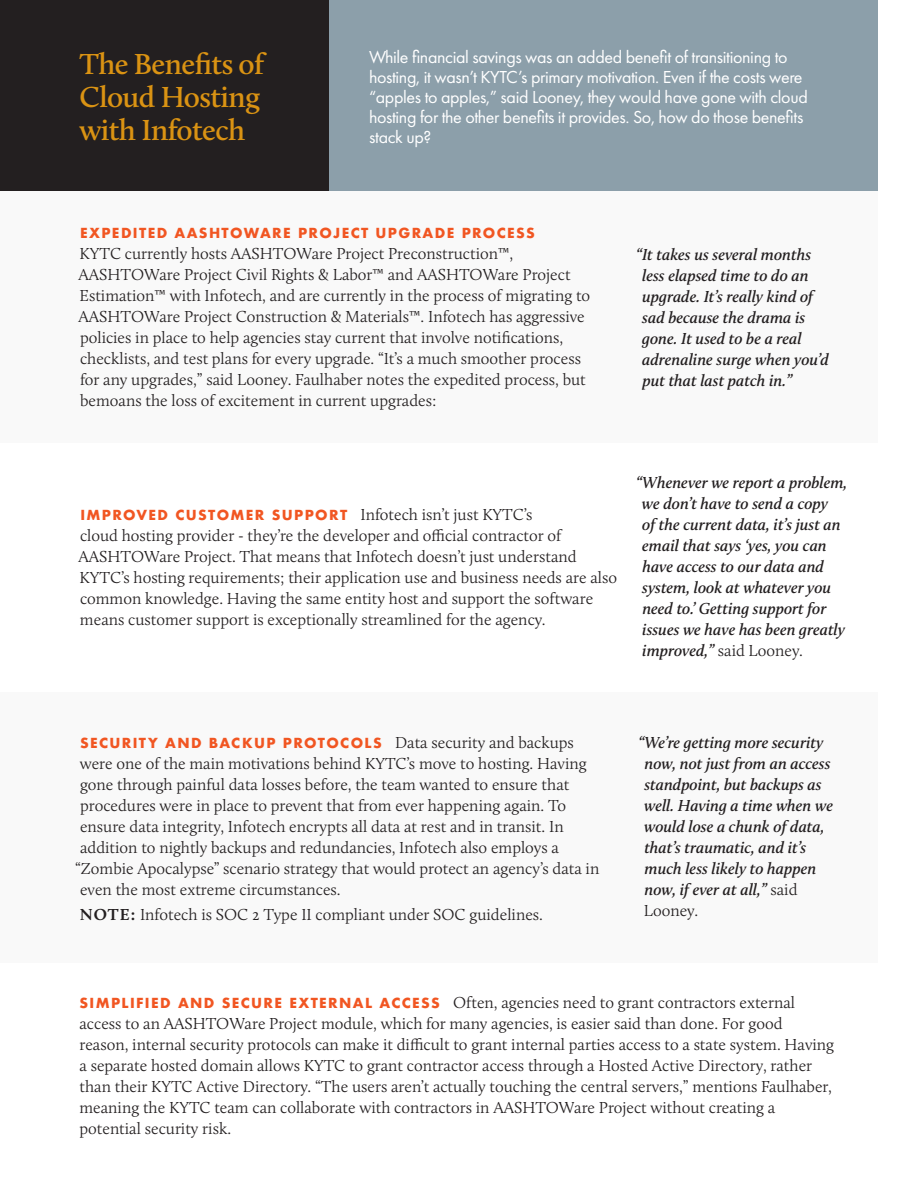
<style>
.page{position:relative;width:918px;height:1188px;background:#fff}
.page>*{position:absolute;margin:0;border:0;box-sizing:border-box;transform-origin:0 0}
.t1{font:600 30px/33px "Calluna";letter-spacing:-.02em;color:#da9313}
.t2{font:18px/19.8px "Futura PT";letter-spacing:-.02em;color:#fff}
.t3{font:300 16.5px/21px "Calluna";color:#231f20}
.t4{font:italic 600 16.5px/21px "Calluna";color:#231f20}
.t5{font:700 13.5px "Futura";letter-spacing:.1em;color:#f15622}
.s1{font-family:"Calluna";font-weight:300;font-size:16.5px;color:#231f20}
.s2{font-weight:300;font-style:normal}
.s3{font-weight:700}
.s4{font-family:"Futura";font-weight:700;font-size:13.5px;color:#f15622}
</style>
<div class="page">
<div style="left:328px;top:0;width:550px;height:191px;background:#8c9faa"></div>
<div style="left:0;top:0;width:328px;height:191px;background:#231f20"></div>
<div style="left:0;top:191px;width:878px;height:251px;background:#f9f9f9"></div>
<div style="left:0;top:693px;width:878px;height:270px;background:#f9f9f9"></div>
<p class="t1" style="left:80px;top:47px;width:186px">The Benefits of<br>Cloud Hosting with Infotech</p>
<p class="t2" style="left:369px;top:47px;width:440px">While financial savings was an added benefit of transitioning to hosting, it wasn’t KYTC’s primary motivation. Even if the costs were “apples to apples,” said Looney, they would have gone with cloud hosting for the other benefits it provides. So, how do those benefits stack up?</p>
<p class="t5" style="left:80px;top:224px;width:456px">EXPEDITED AASHTOWARE PROJECT UPGRADE PROCESS</p>
<p class="t3" style="left:79px;top:243px;width:513px">KYTC currently hosts AASHTOWare Project Preconstruction™, AASHTOWare Project Civil Rights &amp; Labor™ and AASHTOWare Project Estimation™ with Infotech, and are currently in the process of migrating to AASHTOWare Project Construction &amp; Materials™. Infotech has aggressive policies in place to help agencies stay current that involve notifications, checklists, and test plans for every upgrade. “It’s a much smoother process for any upgrades,” said Looney. Faulhaber notes the expedited process, but bemoans the loss of excitement in current upgrades:</p>
<p class="t4" style="left:642px;top:244px;width:188px;text-indent:-6px">“It takes us several months less elapsed time to do an upgrade. It’s really kind of sad because the drama is gone. It used to be a real adrenaline surge when you’d put that last patch in.”</p>
<p class="t5" style="left:80px;top:505px;width:454px">IMPROVED CUSTOMER SUPPORT <span class="s1">Infotech isn’t just KYTC’s</span></p>
<p class="t3" style="left:79px;top:525px;width:540px">cloud hosting provider - they’re the developer and official contractor of AASHTOWare Project. That means that Infotech doesn’t just understand KYTC’s hosting requirements; their application use and business needs are also common knowledge. Having the same entity host and support the software means customer support is exceptionally streamlined for the agency.</p>
<p class="t4" style="left:642px;top:472px;width:207px;text-indent:-6px">“Whenever we report a problem, we don’t have to send a copy<br>of the current data, it’s just an email that says ‘yes, you can have access to our data and system, look at whatever you need to.’ Getting support for issues we have has been greatly improved,” <span class="s2">said Looney.</span></p>
<p class="t5" style="left:80px;top:733px;width:495px">SECURITY AND BACKUP PROTOCOLS <span class="s1">Data security and backups</span></p>
<p class="t3" style="left:80px;top:753px;width:508px">were one of the main motivations behind KYTC’s move to hosting. Having</p>
<p class="t3" style="left:80px;top:774px;width:491px">gone through painful data losses before, the team wanted to ensure that</p>
<p class="t3" style="left:80px;top:795px;width:488px">procedures were in place to prevent that from ever happening again. To</p>
<p class="t3" style="left:80px;top:816px;width:485px">ensure data integrity, Infotech encrypts all data at rest and in transit. In</p>
<p class="t3" style="left:80px;top:837px;width:480px">addition to nightly backups and redundancies, Infotech also employs a</p>
<p class="t3" style="left:75px;top:858px;width:526px">“Zombie Apocalypse” scenario strategy that would protect an agency’s data in</p>
<p class="t3" style="left:80px;top:879px;width:262px">even the most extreme circumstances.</p>
<p class="t3" style="left:80px;top:904px;width:465px"><span class="s3">NOTE:</span> Infotech is SOC 2 Type II compliant under SOC guidelines.</p>
<p class="t4" style="left:644px;top:732px;width:191px;text-indent:-5px">“We’re getting more security now, not just from an access standpoint, but backups as well. Having a time when we would lose a chunk of data, that’s traumatic, and it’s much less likely to happen now, if ever at all,” <span class="s2">said<br>Looney.</span></p>
<p class="t3" style="left:80px;top:992px;width:756px"><span class="s4">SIMPLIFIED AND SECURE EXTERNAL ACCESS</span> Often, agencies need to grant contractors external access to an AASHTOWare Project module, which for many agencies, is easier said than done. For good reason, internal security protocols can make it difficult to grant internal parties access to a state system. Having a separate hosted domain allows KYTC to grant contractor access through a Hosted Active Directory, rather than their KYTC Active Directory. “The users aren’t actually touching the central servers,” mentions Faulhaber, meaning the KYTC team can collaborate with contractors in AASHTOWare Project without creating a potential security risk.</p>
</div>
